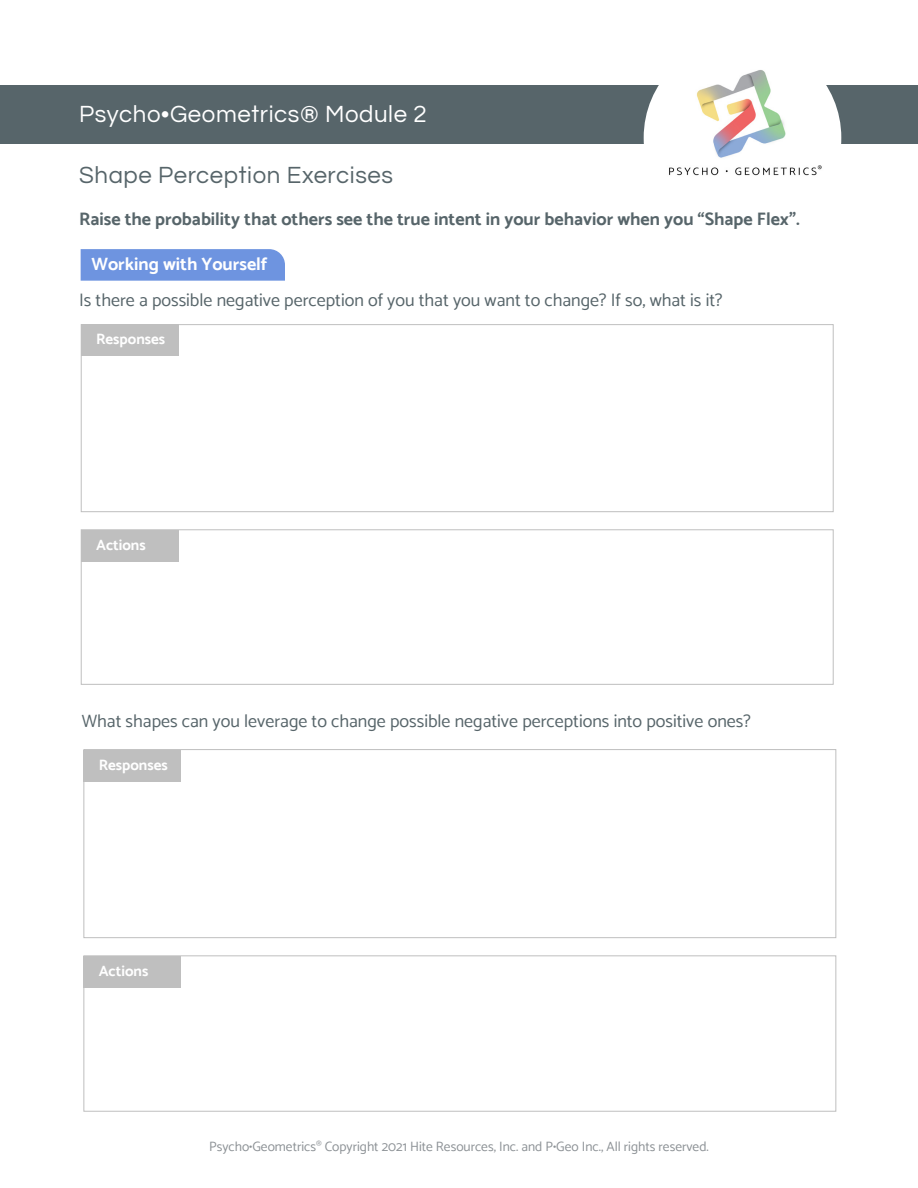
<style>
.page{position:relative;width:918px;height:1188px;background:#fff}
.page>*{position:absolute;margin:0;border:0;box-sizing:border-box;transform-origin:0 0}
.t1{font:24px "Questrial";letter-spacing:.025em;color:#fff}
.t2{font:24px "Questrial";letter-spacing:.025em;color:#57656a}
.t3{font:18px "Catamaran";color:#57656a}
.t4{font:700 18px "Catamaran";color:#57656a}
.t5{font:700 18px "Catamaran";color:#fff}
.t6{font:700 15px "Catamaran";color:#fff}
.t7{font:13.5px "Catamaran";color:#8d9296}
</style>
<div class="page">
<svg style="left:81px;top:249px;width:204px;height:32px;background:#7196e0"></svg>
<div style="left:0;top:86px;width:918px;height:58px;background:#57656a"></div>
<div style="left:644px;top:39px;width:197px;height:198px;background:#fff;border-radius:50%"></div>
<img style="left:651px;top:70px;width:183px;height:106px">
<div style="left:81px;top:324px;width:753px;height:188px;background:#fff;border:1px solid #bfbfbf"></div>
<div style="left:81px;top:529px;width:753px;height:156px;background:#fff;border:1px solid #bfbfbf"></div>
<div style="left:81px;top:324px;width:97px;height:32px;background:#bfbfbf"></div>
<div style="left:81px;top:530px;width:97px;height:32px;background:#bfbfbf"></div>
<div style="left:83px;top:749px;width:753px;height:189px;background:#fff;border:1px solid #bfbfbf"></div>
<div style="left:83px;top:955px;width:753px;height:157px;background:#fff;border:1px solid #bfbfbf"></div>
<div style="left:83px;top:750px;width:98px;height:32px;background:#bfbfbf"></div>
<div style="left:83px;top:956px;width:98px;height:32px;background:#bfbfbf"></div>
<p class="t1" style="left:79px;top:97px;width:349px">Psycho•Geometrics® Module 2</p>
<p class="t2" style="left:79px;top:159px;width:315px">Shape Perception Exercises</p>
<p class="t4" style="left:79px;top:208px;width:722px">Raise the probability that others see the true intent in your behavior when you “Shape Flex”.</p>
<p class="t5" style="left:91px;top:254px;width:178px">Working with Yourself</p>
<p class="t3" style="left:79px;top:290px;width:645px">Is there a possible negative perception of you that you want to change? If so, what is it?</p>
<p class="t6" style="left:96px;top:330px;width:71px">Responses</p>
<p class="t6" style="left:96px;top:536px;width:51px">Actions</p>
<p class="t3" style="left:82px;top:710px;width:671px">What shapes can you leverage to change possible negative perceptions into positive ones?</p>
<p class="t6" style="left:99px;top:756px;width:71px">Responses</p>
<p class="t6" style="left:99px;top:962px;width:51px">Actions</p>
<p class="t7" style="left:209px;top:1139px;width:501px">Psycho•Geometrics<sup>®</sup> Copyright 2021 Hite Resources, Inc. and P•Geo Inc., All rights reserved.</p>
</div>
